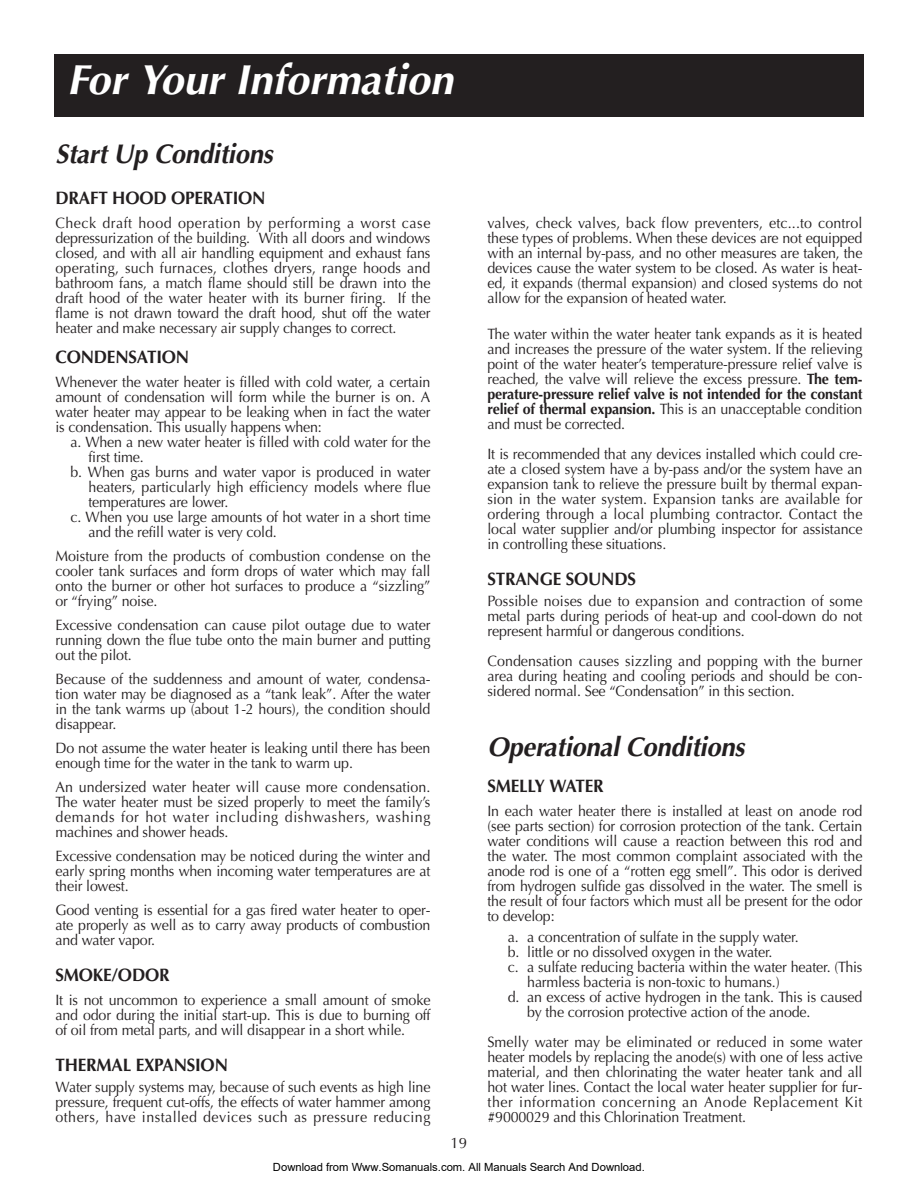
<style>
.page{position:relative;width:918px;height:1188px;background:#fff}
.page>*{position:absolute;margin:0;border:0;box-sizing:border-box;transform-origin:0 0}
.t1{font:italic 700 42px "Optima";color:#fff}
.t2{font:italic 700 27px "Optima";letter-spacing:-.01em;color:#231f20;scale:.95 1}
.t3{font:700 18px "Optima";letter-spacing:-.01em;color:#231f20;scale:.95 1}
.t4{font:15px/15px "Optima";letter-spacing:-.01em;color:#231f20;text-align:justify;scale:.95 1}
.t5{font:15px "Optima";letter-spacing:-.01em;color:#231f20}
.t6{font:11.25px "Arial";color:#000}
.s1{font-weight:700}
</style>
<div class="page">
<div style="left:54px;top:54px;width:810px;height:62px;background:#231f20"></div>
<h1 class="t1" style="left:67px;top:63px;width:388px">For Your Information</h1>
<h2 class="t2" style="left:56px;top:142px;width:230px">Start Up Conditions</h2>
<p class="t3" style="left:56px;top:191px;width:223px">DRAFT HOOD OPERATION</p>
<p class="t4" style="left:56px;top:217px;width:396px">Check draft hood operation by performing a worst case depressurization of the building. With all doors and windows closed, and with all air handling equipment and exhaust fans operating, such furnaces, clothes dryers, range hoods and bathroom fans, a match flame should still be drawn into the draft hood of the water heater with its burner firing. If the flame is not drawn toward the draft hood, shut off the water heater and make necessary air supply changes to correct.</p>
<p class="t3" style="left:56px;top:350px;width:142px">CONDENSATION</p>
<p class="t4" style="left:56px;top:376px;width:396px">Whenever the water heater is filled with cold water, a certain amount of condensation will form while the burner is on. A water heater may appear to be leaking when in fact the water is condensation. This usually happens when:</p>
<p class="t4" style="left:70px;top:436px;width:380px">a. When a new water heater is filled with cold water for the</p>
<p class="t4" style="left:89px;top:451px;width:60px">first time.</p>
<p class="t4" style="left:70px;top:466px;width:380px">b. When gas burns and water vapor is produced in water</p>
<p class="t4" style="left:89px;top:481px;width:362px">heaters, particularly high efficiency models where flue</p>
<p class="t4" style="left:89px;top:496px;width:149px">temperatures are lower.</p>
<p class="t4" style="left:70px;top:511px;width:380px">c. When you use large amounts of hot water in a short time</p>
<p class="t4" style="left:89px;top:526px;width:200px">and the refill water is very cold.</p>
<p class="t4" style="left:56px;top:550px;width:396px">Moisture from the products of combustion condense on the cooler tank surfaces and form drops of water which may fall onto the burner or other hot surfaces to produce a “sizzling” or “frying” noise.</p>
<p class="t4" style="left:56px;top:619px;width:396px">Excessive condensation can cause pilot outage due to water running down the flue tube onto the main burner and putting out the pilot.</p>
<p class="t4" style="left:56px;top:673px;width:396px">Because of the suddenness and amount of water, condensa&shy;tion water may be diagnosed as a “tank leak”. After the water in the tank warms up (about 1-2 hours), the condition should disappear.</p>
<p class="t4" style="left:56px;top:742px;width:396px">Do not assume the water heater is leaking until there has been enough time for the water in the tank to warm up.</p>
<p class="t4" style="left:56px;top:781px;width:396px">An undersized water heater will cause more condensation.<br>The water heater must be sized properly to meet the family’s demands for hot water including dishwashers, washing machines and shower heads.</p>
<p class="t4" style="left:56px;top:850px;width:396px">Excessive condensation may be noticed during the winter and early spring months when incoming water temperatures are at their lowest.</p>
<p class="t4" style="left:56px;top:904px;width:396px">Good venting is essential for a gas fired water heater to oper&shy;ate properly as well as to carry away products of combustion and water vapor.</p>
<p class="t3" style="left:56px;top:968px;width:122px">SMOKE/ODOR</p>
<p class="t4" style="left:56px;top:994px;width:396px">It is not uncommon to experience a small amount of smoke and odor during the initial start-up. This is due to burning off of oil from metal parts, and will disappear in a short while.</p>
<p class="t3" style="left:56px;top:1058px;width:183px">THERMAL EXPANSION</p>
<p class="t4" style="left:56px;top:1081px;width:396px">Water supply systems may, because of such events as high line pressure, frequent cut-offs, the effects of water hammer among others, have installed devices such as pressure reducing</p>
<p class="t4" style="left:488px;top:217px;width:396px">valves, check valves, back flow preventers, etc...to control these types of problems. When these devices are not equipped with an internal by-pass, and no other measures are taken, the devices cause the water system to be closed. As water is heat&shy;ed, it expands (thermal expansion) and closed systems do not allow for the expansion of heated water.</p>
<p class="t4" style="left:488px;top:328px;width:396px">The water within the water heater tank expands as it is heated and increases the pressure of the water system. If the relieving point of the water heater’s temperature-pressure relief valve is reached, the valve will relieve the excess pressure. <span class="s1">The tem&shy;perature-pressure relief valve is not intended for the constant relief of thermal expansion.</span> This is an unacceptable condition and must be corrected.</p>
<p class="t4" style="left:488px;top:448px;width:396px">It is recommended that any devices installed which could cre&shy;ate a closed system have a by-pass and/or the system have an expansion tank to relieve the pressure built by thermal expan&shy;sion in the water system. Expansion tanks are available for ordering through a local plumbing contractor. Contact the local water supplier and/or plumbing inspector for assistance in controlling these situations.</p>
<p class="t3" style="left:488px;top:572px;width:158px">STRANGE SOUNDS</p>
<p class="t4" style="left:488px;top:595px;width:396px">Possible noises due to expansion and contraction of some metal parts during periods of heat-up and cool-down do not represent harmful or dangerous conditions.</p>
<p class="t4" style="left:488px;top:655px;width:396px">Condensation causes sizzling and popping with the burner area during heating and cooling periods and should be con&shy;sidered normal. See “Condensation” in this section.</p>
<h2 class="t2" style="left:488px;top:736px;width:272px">Operational Conditions</h2>
<p class="t3" style="left:488px;top:779px;width:124px">SMELLY WATER</p>
<p class="t4" style="left:488px;top:805px;width:396px">In each water heater there is installed at least on anode rod (see parts section) for corrosion protection of the tank. Certain water conditions will cause a reaction between this rod and the water. The most common complaint associated with the anode rod is one of a “rotten egg smell”. This odor is derived from hydrogen sulfide gas dissolved in the water. The smell is the result of four factors which must all be present for the odor to develop:</p>
<p class="t4" style="left:508px;top:931px;width:308px">a. a concentration of sulfate in the supply water.</p>
<p class="t4" style="left:508px;top:946px;width:280px">b. little or no dissolved oxygen in the water.</p>
<p class="t4" style="left:508px;top:961px;width:375px">c. a sulfate reducing bacteria within the water heater. (This</p>
<p class="t4" style="left:527px;top:976px;width:267px">harmless bacteria is non-toxic to humans.)</p>
<p class="t4" style="left:508px;top:991px;width:375px">d. an excess of active hydrogen in the tank. This is caused</p>
<p class="t4" style="left:527px;top:1006px;width:300px">by the corrosion protective action of the anode.</p>
<p class="t4" style="left:487px;top:1036px;width:396px">Smelly water may be eliminated or reduced in some water heater models by replacing the anode(s) with one of less active material, and then chlorinating the water heater tank and all hot water lines. Contact the local water heater supplier for fur&shy;ther information concerning an Anode Replacement Kit #9000029 and this Chlorination Treatment.</p>
<p class="t5" style="left:451px;top:1137px;width:18px">19</p>
<p class="t6" style="left:273px;top:1160px;width:373px">Download from Www.Somanuals.com. All Manuals Search And Download.</p>
</div>
